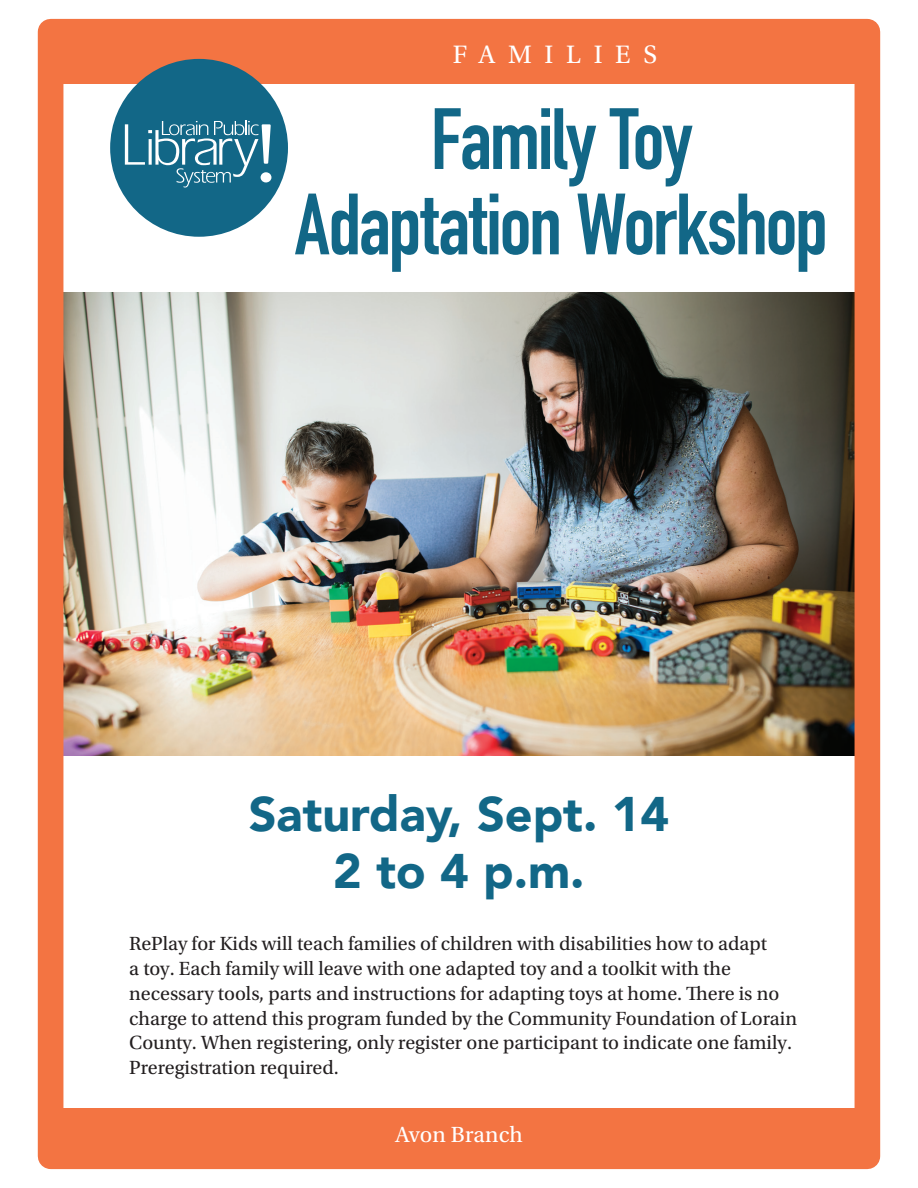
<style>
.page{position:relative;width:918px;height:1188px;background:#fff}
.page>*{position:absolute;margin:0;border:0;box-sizing:border-box;transform-origin:0 0}
.t1{font:700 85.35px/85.3px "DIN Condensed";letter-spacing:-.025em;color:#126787;text-align:center}
.t2{font:900 48.45px/57px "Avenir";color:#126787;text-align:center}
.t3{font:26.55px "Utopia Std";letter-spacing:.48em;color:#fff}
.t4{font:23.1px "Utopia Std";letter-spacing:.005em;color:#fff}
.t5{font:20.1px/24.8px "Utopia Std";color:#231f20}
</style>
<div class="page">
<img style="left:65px;top:292px;width:788px;height:464px">
<div style="left:38px;top:19px;width:842px;height:1150px;border:26px solid #f37442"></div>
<div style="left:51px;top:1109px;width:816px;height:37px;background:#f37442"></div>
<div style="left:59px;top:22px;width:817px;height:62px;background:#f37442"></div>
<div style="left:110px;top:59px;width:178px;height:178px;background:#126787;border-radius:50%"></div>
<svg style="left:125px;top:121px;width:147px;height:67px"></svg>
<h3 class="t3" style="left:453px;top:40px;width:206px">FAMILIES</h3>
<h1 class="t1" style="left:295px;top:96px;width:535px">Family Toy<br>Adaptation Workshop</h1>
<h2 class="t2" style="left:249px;top:785px;width:422px">Saturday, Sept. 14<br>2 to 4 p.m.</h2>
<p class="t5" style="left:129px;top:932px;width:669px">RePlay for Kids will teach families of children with disabilities how to adapt<br>a toy. Each family will leave with one adapted toy and a toolkit with the necessary tools, parts and instructions for adapting toys at home. There is no charge to attend this program funded by the Community Foundation of Lorain County. When registering, only register one participant to indicate one family.<br>Preregistration required.</p>
<p class="t4" style="left:395px;top:1122px;width:129px">Avon Branch</p>
</div>
